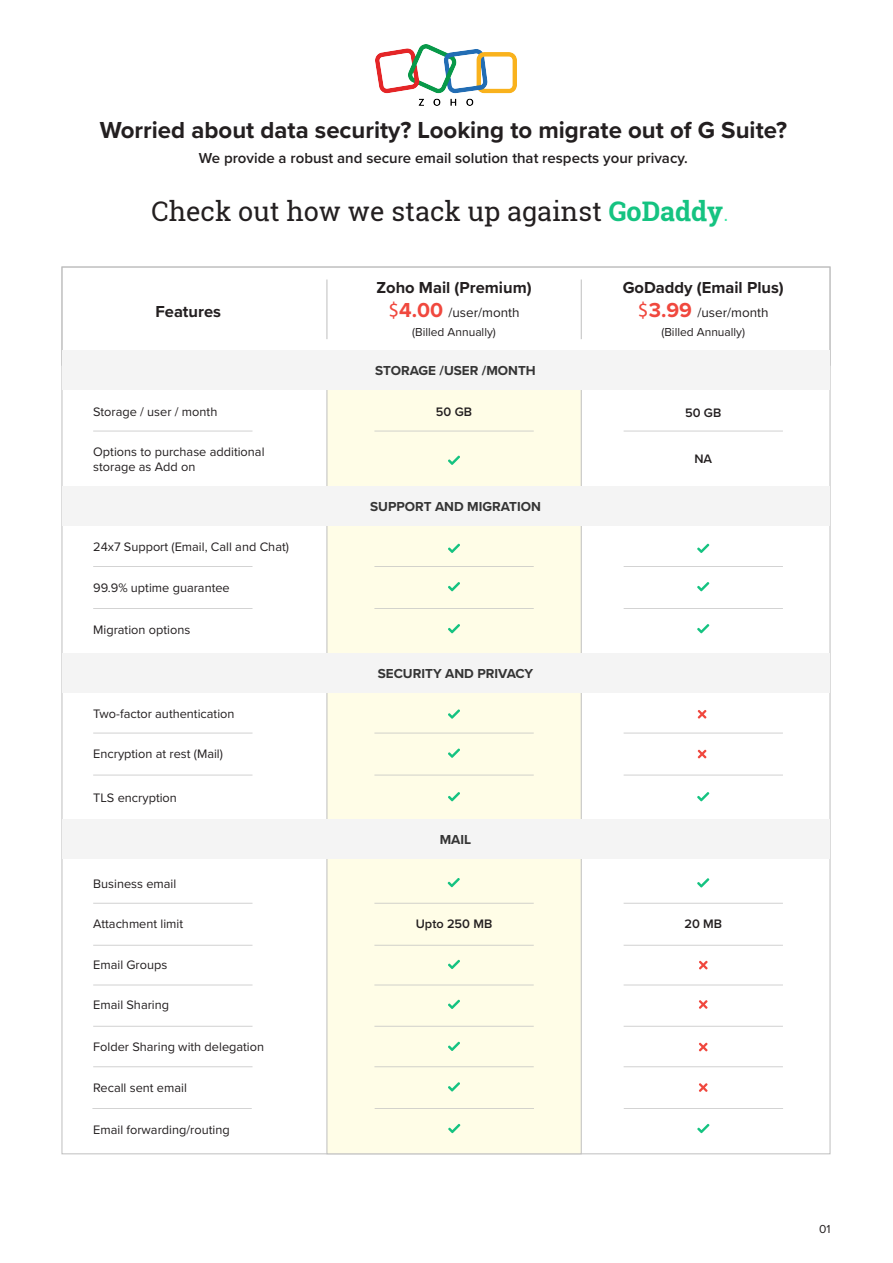
<style>
.page{position:relative;width:893px;height:1263px;background:#fff}
.page>*{position:absolute;margin:0;border:0;box-sizing:border-box;transform-origin:0 0}
.t1{font:27px "Roboto Slab";color:#231f20}
.t2{font:700 24px "Proxima Nova";color:#231f20}
.t3{font:700 16.5px "Proxima Nova";color:#231f20}
.t4{font:600 15px "Proxima Nova";color:#231f20}
.t5{font:700 13.5px "Proxima Nova";color:#353535}
.t6{font:13.5px "Proxima Nova";color:#231f20}
.t7{font:12.75px/15px "Proxima Nova";color:#231f20}
.t8{font:600 12.75px "Proxima Nova";color:#231f20}
.t9{font:12px "Proxima Nova";color:#231f20}
.s1{font-weight:700;color:#15c381}
.s2{font-weight:300;color:#36e7a3}
.s3{font-family:"Myriad Pro";font-size:21px;color:#f0483e}
.s4{font-weight:700;font-size:21px;color:#f0483e}
</style>
<div class="page">
<img style="left:376px;top:45px;width:140px;height:60px">
<div style="left:327px;top:353px;width:254px;height:801px;background:#fffde7;border:1px solid #bfbfbf"></div>
<div style="left:62px;top:267px;width:768px;height:99px;border:1px solid #bfbfbf"></div>
<div style="left:62px;top:350px;width:768px;height:40px;background:#f4f4f4"></div>
<div style="left:62px;top:486px;width:768px;height:40px;background:#f4f4f4"></div>
<hr style="left:93px;top:431px;width:159px;height:1px;background:#bfbfbf">
<hr style="left:374px;top:431px;width:160px;height:1px;background:#bfbfbf">
<hr style="left:624px;top:431px;width:159px;height:1px;background:#bfbfbf">
<svg style="left:448px;top:456px;width:12px;height:9px"></svg>
<hr style="left:93px;top:566px;width:159px;height:1px;background:#bfbfbf">
<hr style="left:374px;top:566px;width:160px;height:1px;background:#bfbfbf">
<hr style="left:624px;top:566px;width:159px;height:1px;background:#bfbfbf">
<hr style="left:93px;top:608px;width:159px;height:1px;background:#bfbfbf">
<hr style="left:374px;top:608px;width:160px;height:1px;background:#bfbfbf">
<hr style="left:624px;top:608px;width:159px;height:1px;background:#bfbfbf">
<svg style="left:448px;top:582px;width:12px;height:9px"></svg>
<svg style="left:448px;top:544px;width:12px;height:9px"></svg>
<svg style="left:697px;top:582px;width:12px;height:9px"></svg>
<svg style="left:697px;top:544px;width:12px;height:9px"></svg>
<svg style="left:448px;top:624px;width:12px;height:9px"></svg>
<svg style="left:697px;top:624px;width:12px;height:9px"></svg>
<div style="left:62px;top:653px;width:768px;height:40px;background:#f4f4f4"></div>
<hr style="left:93px;top:733px;width:159px;height:1px;background:#bfbfbf">
<hr style="left:374px;top:733px;width:160px;height:1px;background:#bfbfbf">
<hr style="left:624px;top:733px;width:159px;height:1px;background:#bfbfbf">
<hr style="left:93px;top:775px;width:159px;height:1px;background:#bfbfbf">
<hr style="left:374px;top:775px;width:160px;height:1px;background:#bfbfbf">
<hr style="left:624px;top:775px;width:159px;height:1px;background:#bfbfbf">
<svg style="left:448px;top:748px;width:12px;height:10px"></svg>
<svg style="left:448px;top:709px;width:12px;height:10px"></svg>
<svg style="left:448px;top:792px;width:12px;height:9px"></svg>
<svg style="left:697px;top:792px;width:12px;height:9px"></svg>
<hr style="left:327px;top:279px;width:1px;height:60px;background:#bfbfbf">
<hr style="left:581px;top:279px;width:1px;height:60px;background:#bfbfbf">
<div style="left:62px;top:819px;width:768px;height:40px;background:#f4f4f4"></div>
<hr style="left:93px;top:903px;width:159px;height:1px;background:#bfbfbf">
<hr style="left:374px;top:903px;width:160px;height:1px;background:#bfbfbf">
<hr style="left:624px;top:903px;width:159px;height:1px;background:#bfbfbf">
<hr style="left:93px;top:945px;width:159px;height:1px;background:#bfbfbf">
<hr style="left:374px;top:945px;width:160px;height:1px;background:#bfbfbf">
<hr style="left:624px;top:945px;width:159px;height:1px;background:#bfbfbf">
<hr style="left:93px;top:985px;width:159px;height:1px;background:#bfbfbf">
<hr style="left:374px;top:985px;width:160px;height:1px;background:#bfbfbf">
<hr style="left:624px;top:985px;width:159px;height:1px;background:#bfbfbf">
<svg style="left:448px;top:960px;width:12px;height:9px"></svg>
<hr style="left:93px;top:1026px;width:159px;height:1px;background:#bfbfbf">
<hr style="left:374px;top:1026px;width:160px;height:1px;background:#bfbfbf">
<hr style="left:624px;top:1026px;width:159px;height:1px;background:#bfbfbf">
<svg style="left:448px;top:1000px;width:12px;height:9px"></svg>
<svg style="left:448px;top:1042px;width:12px;height:9px"></svg>
<hr style="left:93px;top:1066px;width:159px;height:1px;background:#bfbfbf">
<hr style="left:374px;top:1066px;width:160px;height:1px;background:#bfbfbf">
<hr style="left:624px;top:1066px;width:159px;height:1px;background:#bfbfbf">
<svg style="left:448px;top:1082px;width:12px;height:9px"></svg>
<svg style="left:448px;top:1124px;width:12px;height:9px"></svg>
<svg style="left:697px;top:1124px;width:12px;height:9px"></svg>
<svg style="left:699px;top:1000px;width:9px;height:9px"></svg>
<svg style="left:699px;top:961px;width:9px;height:8px"></svg>
<svg style="left:698px;top:710px;width:8px;height:9px"></svg>
<svg style="left:698px;top:750px;width:8px;height:8px"></svg>
<svg style="left:699px;top:1043px;width:9px;height:8px"></svg>
<svg style="left:699px;top:1083px;width:9px;height:9px"></svg>
<hr style="left:92px;top:1108px;width:160px;height:1px;background:#bfbfbf">
<hr style="left:375px;top:1108px;width:159px;height:1px;background:#bfbfbf">
<hr style="left:624px;top:1108px;width:159px;height:1px;background:#bfbfbf">
<svg style="left:448px;top:878px;width:12px;height:9px"></svg>
<svg style="left:697px;top:878px;width:12px;height:9px"></svg>
<h2 class="t2" style="left:100px;top:112px;width:689px">Worried about data security? Looking to migrate out of G Suite?</h2>
<p class="t4" style="left:199px;top:146px;width:490px">We provide a robust and secure email solution that respects your privacy.</p>
<h1 class="t1" style="left:151px;top:193px;width:579px">Check out how we stack up against <span class="s1">GoDaddy</span><span class="s2">.</span></h1>
<p class="t3" style="left:155px;top:299px;width:67px">Features</p>
<p class="t7" style="left:93px;top:403px;width:126px">Storage / user / month</p>
<p class="t7" style="left:93px;top:444px;width:173px">Options to purchase additional storage as Add on</p>
<p class="t7" style="left:93px;top:539px;width:197px">24x7 Support (Email, Call and Chat)</p>
<p class="t7" style="left:93px;top:579px;width:138px">99.9% uptime guarantee</p>
<p class="t7" style="left:93px;top:621px;width:99px">Migration options</p>
<p class="t7" style="left:93px;top:705px;width:143px">Two-factor authentication</p>
<p class="t7" style="left:93px;top:746px;width:131px">Encryption at rest (Mail)</p>
<p class="t7" style="left:93px;top:789px;width:85px">TLS encryption</p>
<p class="t3" style="left:376px;top:275px;width:157px">Zoho Mail (Premium)</p>
<p class="t6" style="left:388px;top:302px;width:133px"><span class="s3">$</span><span class="s4">4.00</span> /user/month</p>
<p class="t9" style="left:412px;top:323px;width:85px">(Billed Annually)</p>
<p class="t5" style="left:375px;top:361px;width:162px">STORAGE /USER /MONTH</p>
<p class="t3" style="left:623px;top:275px;width:163px">GoDaddy (Email Plus)</p>
<p class="t6" style="left:638px;top:302px;width:132px"><span class="s3">$</span><span class="s4">3.99</span> /user/month</p>
<p class="t9" style="left:661px;top:323px;width:85px">(Billed Annually)</p>
<p class="t8" style="left:436px;top:402px;width:38px">50 GB</p>
<p class="t8" style="left:685px;top:403px;width:38px">50 GB</p>
<p class="t8" style="left:694px;top:449px;width:19px">NA</p>
<p class="t5" style="left:370px;top:497px;width:172px">SUPPORT AND MIGRATION</p>
<p class="t5" style="left:378px;top:663px;width:157px">SECURITY AND PRIVACY</p>
<p class="t5" style="left:440px;top:830px;width:33px">MAIL</p>
<p class="t7" style="left:93px;top:875px;width:85px">Business email</p>
<p class="t7" style="left:93px;top:916px;width:92px">Attachment limit</p>
<p class="t8" style="left:416px;top:915px;width:78px">Upto 250 MB</p>
<p class="t8" style="left:684px;top:915px;width:39px">20 MB</p>
<p class="t7" style="left:93px;top:956px;width:76px">Email Groups</p>
<p class="t7" style="left:93px;top:997px;width:77px">Email Sharing</p>
<p class="t7" style="left:93px;top:1039px;width:172px">Folder Sharing with delegation</p>
<p class="t7" style="left:93px;top:1079px;width:95px">Recall sent email</p>
<p class="t7" style="left:93px;top:1122px;width:138px">Email forwarding/routing</p>
<p class="t9" style="left:819px;top:1220px;width:13px">01</p>
</div>
